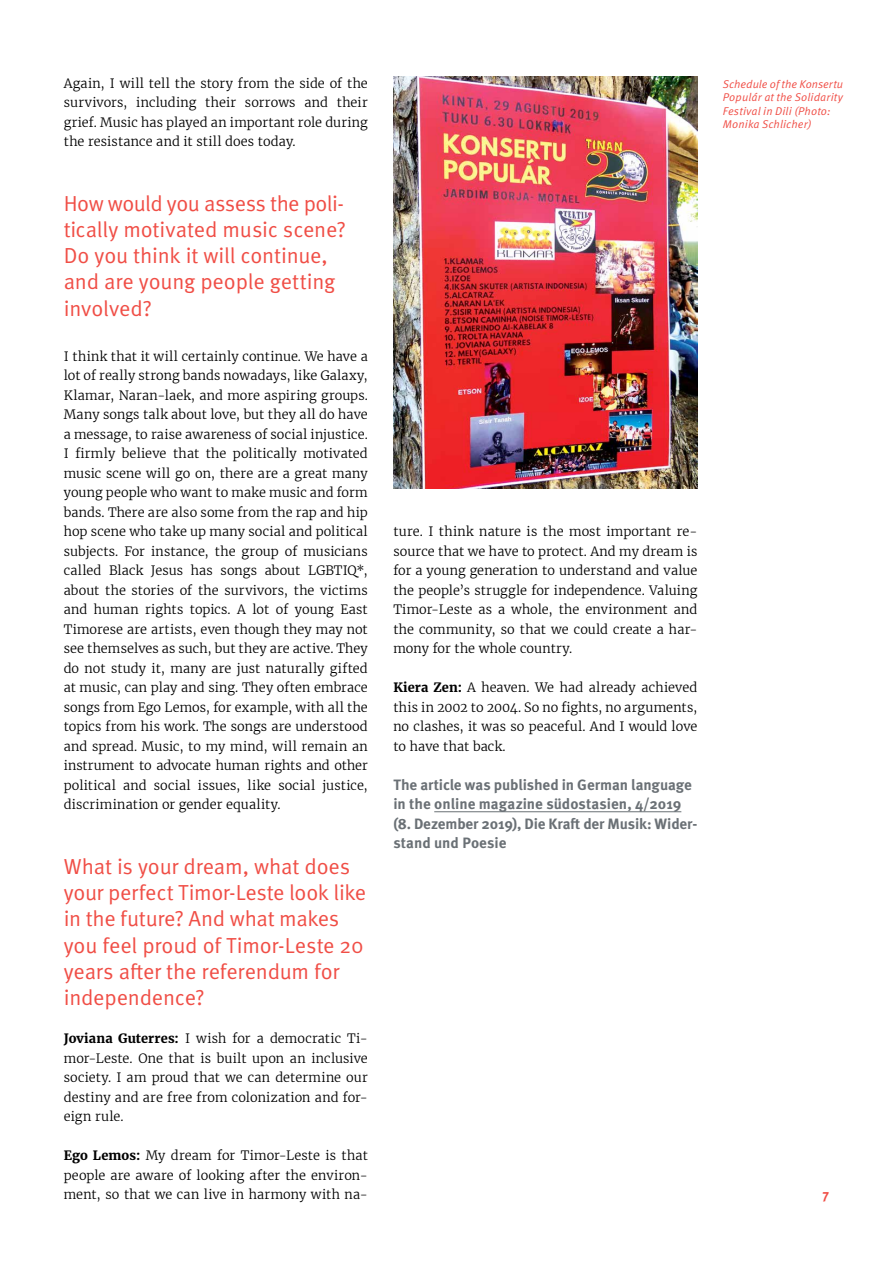
<style>
.page{position:relative;width:893px;height:1263px;background:#fff}
.page>*{position:absolute;margin:0;border:0;box-sizing:border-box;transform-origin:0 0}
.t1{font:21.75px/26.1px "Meta OT";letter-spacing:-.01em;color:#f04e46}
.t2{font:700 15px/19.5px "Meta OT";color:#6a7075}
.t3{font:700 13.5px "Meta OT";color:#f04e46}
.t4{font:300 12.75px/19.5px "Merriweather";letter-spacing:.01em;color:#000;text-align:justify}
.t5{font:italic 11.25px/13.5px "Meta OT";letter-spacing:.01em;color:#f04e46}
.s1{font-weight:700}
</style>
<div class="page">
<hr style="left:434px;top:811px;width:247px;height:1px;background:#6a7075">
<img style="left:393px;top:77px;width:304px;height:412px">
<p class="t4" style="left:64px;top:72px;width:306px">Again, I will tell the story from the side of the survivors, including their sorrows and their grief. Music has played an important role during the resistance and it still does today.</p>
<h1 class="t1" style="left:64px;top:191px;width:284px">How would you assess the poli&shy;tically motivated music scene?<br>Do you think it will continue, and are young people getting involved?</h1>
<p class="t4" style="left:64px;top:345px;width:306px">I think that it will certainly continue. We have a lot of really strong bands nowadays, like Galaxy, Klamar, Naran-laek, and more aspiring groups.<br>Many songs talk about love, but they all do have a message, to raise awareness of social injustice.<br>I firmly believe that the politically motivated music scene will go on, there are a great many young people who want to make music and form bands. There are also some from the rap and hip hop scene who take up many social and political subjects. For instance, the group of musicians called Black Jesus has songs about LGBTIQ*, about the stories of the survivors, the victims and human rights topics. A lot of young East Timorese are artists, even though they may not see themselves as such, but they are active. They do not study it, many are just naturally gifted at music, can play and sing. They often embrace songs from Ego Lemos, for example, with all the topics from his work. The songs are understood and spread. Music, to my mind, will remain an instrument to advocate human rights and other political and social issues, like social justice, discrimination or gender equality.</p>
<h1 class="t1" style="left:64px;top:854px;width:304px">What is your dream, what does your perfect Timor-Leste look like in the future? And what makes you feel proud of Timor-Leste 20 years after the referendum for independence?</h1>
<p class="t4" style="left:64px;top:1027px;width:306px"><span class="s1">Joviana Guterres:</span> I wish for a democratic Ti&shy;mor-Leste. One that is built upon an inclusive society. I am proud that we can determine our destiny and are free from colonization and for&shy;eign rule.</p>
<p class="t4" style="left:64px;top:1144px;width:306px"><span class="s1">Ego Lemos:</span> My dream for Timor-Leste is that people are aware of looking after the environ&shy;ment, so that we can live in harmony with na-</p>
<p class="t4" style="left:393px;top:520px;width:306px">ture. I think nature is the most important re&shy;source that we have to protect. And my dream is for a young generation to understand and value the people’s struggle for independence. Valuing Timor-Leste as a whole, the environment and the community, so that we could create a har&shy;mony for the whole country.</p>
<p class="t4" style="left:393px;top:676px;width:306px"><span class="s1">Kiera Zen:</span> A heaven. We had already achieved this in 2002 to 2004. So no fights, no arguments, no clashes, it was so peaceful. And I would love to have that back.</p>
<p class="t2" style="left:393px;top:775px;width:304px">The article was published in German language in the online magazine südostasien, 4/2019 (8. Dezember 2019), Die Kraft der Musik: Wider&shy;stand und Poesie</p>
<p class="t5" style="left:723px;top:77px;width:122px">Schedule of the Konsertu<br>Populár at the Solidarity<br>Festival in Dili (Photo:<br>Monika Schlicher)</p>
<p class="t3" style="left:822px;top:1185px;width:8px">7</p>
</div>
